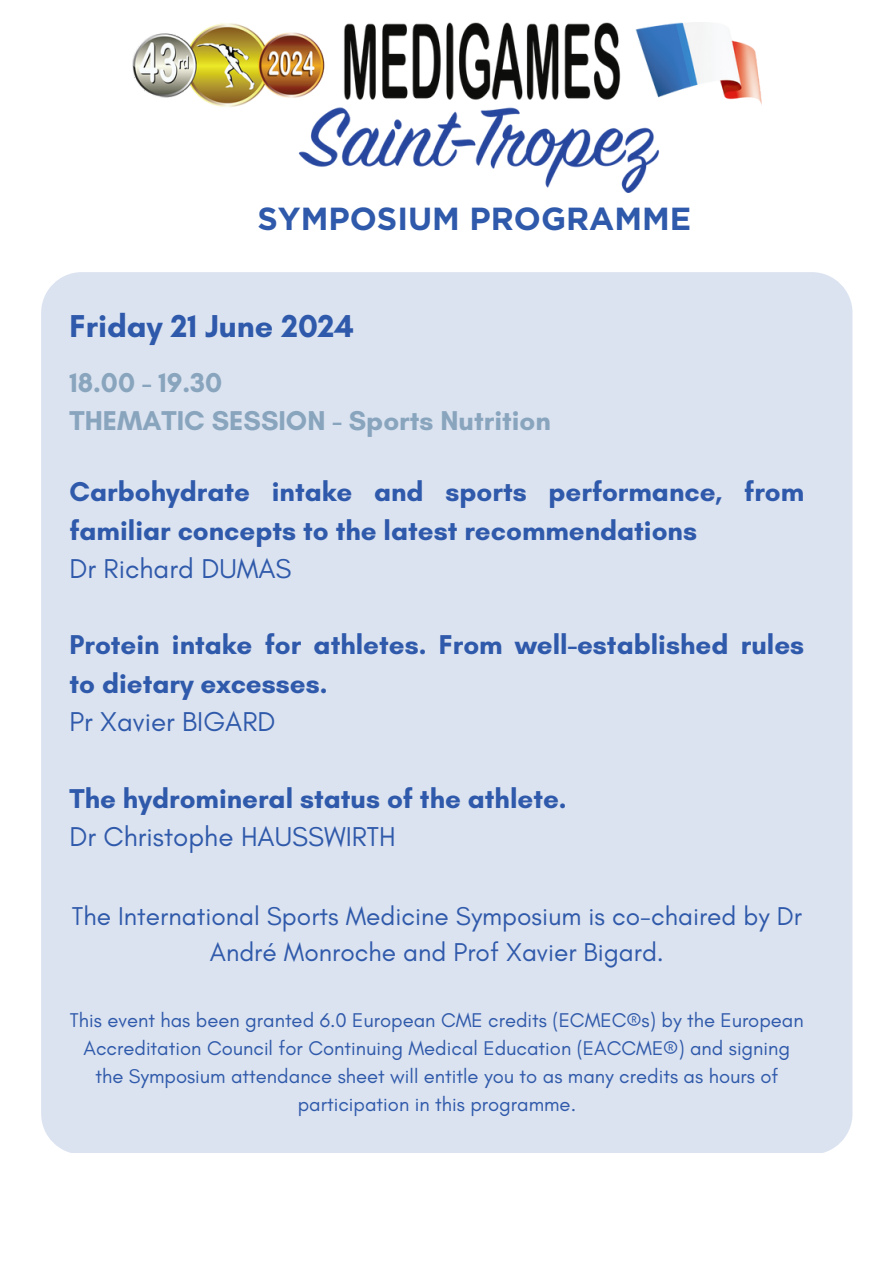
<style>
.page{position:relative;width:894px;height:1264px;background:#fff}
.page>*{position:absolute;margin:0;border:0;box-sizing:border-box;transform-origin:0 0}
.t1{font:700 32.25px "Glacial Indifference";color:#2f59aa}
.t2{font:700 31.95px "Gotham";color:#2f59aa}
.t3{font:700 27.75px/38.2px "Glacial Indifference";color:#2f59aa}
.t4{font:700 27.75px/38.2px "Glacial Indifference";color:#89a5be}
.t5{font:26.25px/36px "Glacial Indifference";color:#2f59aa;text-align:center}
.t6{font:20.25px/28.2px "Glacial Indifference";color:#2f59aa;text-align:center}
.s1{font-weight:400}
</style>
<div class="page">
<img style="left:132px;top:22px;width:629px;height:170px">
<div style="left:41px;top:272px;width:811px;height:880px;background:#dbe3f0;border-radius:41px"></div>
<h1 class="t2" style="left:257px;top:199px;width:435px">SYMPOSIUM PROGRAMME</h1>
<h2 class="t1" style="left:69px;top:306px;width:286px">Friday 21 June 2024</h2>
<h4 class="t4" style="left:69px;top:363px;width:483px">18.00 - 19.30<br>THEMATIC SESSION - Sports Nutrition</h4>
<h3 class="t3" style="left:69px;top:472px;width:736px">Carbohydrate intake and sports performance, from familiar concepts to the latest recommendations<br><span class="s1">Dr Richard DUMAS</span></h3>
<h4 class="t3" style="left:69px;top:625px;width:736px">Protein intake for athletes. From well-established rules to dietary excesses.<br><span class="s1">Pr Xavier BIGARD</span></h4>
<h4 class="t3" style="left:69px;top:778px;width:498px">The hydromineral status of the athlete.<br><span class="s1">Dr Christophe HAUSSWIRTH</span></h4>
<h4 class="t5" style="left:72px;top:898px;width:731px">The International Sports Medicine Symposium is co-chaired by Dr<br>André Monroche and Prof Xavier Bigard.</h4>
<p class="t6" style="left:70px;top:1005px;width:735px">This event has been granted 6.0 European CME credits (ECMEC®s) by the European Accreditation Council for Continuing Medical Education (EACCME®) and signing the Symposium attendance sheet will entitle you to as many credits as hours of participation in this programme.</p>
</div>
